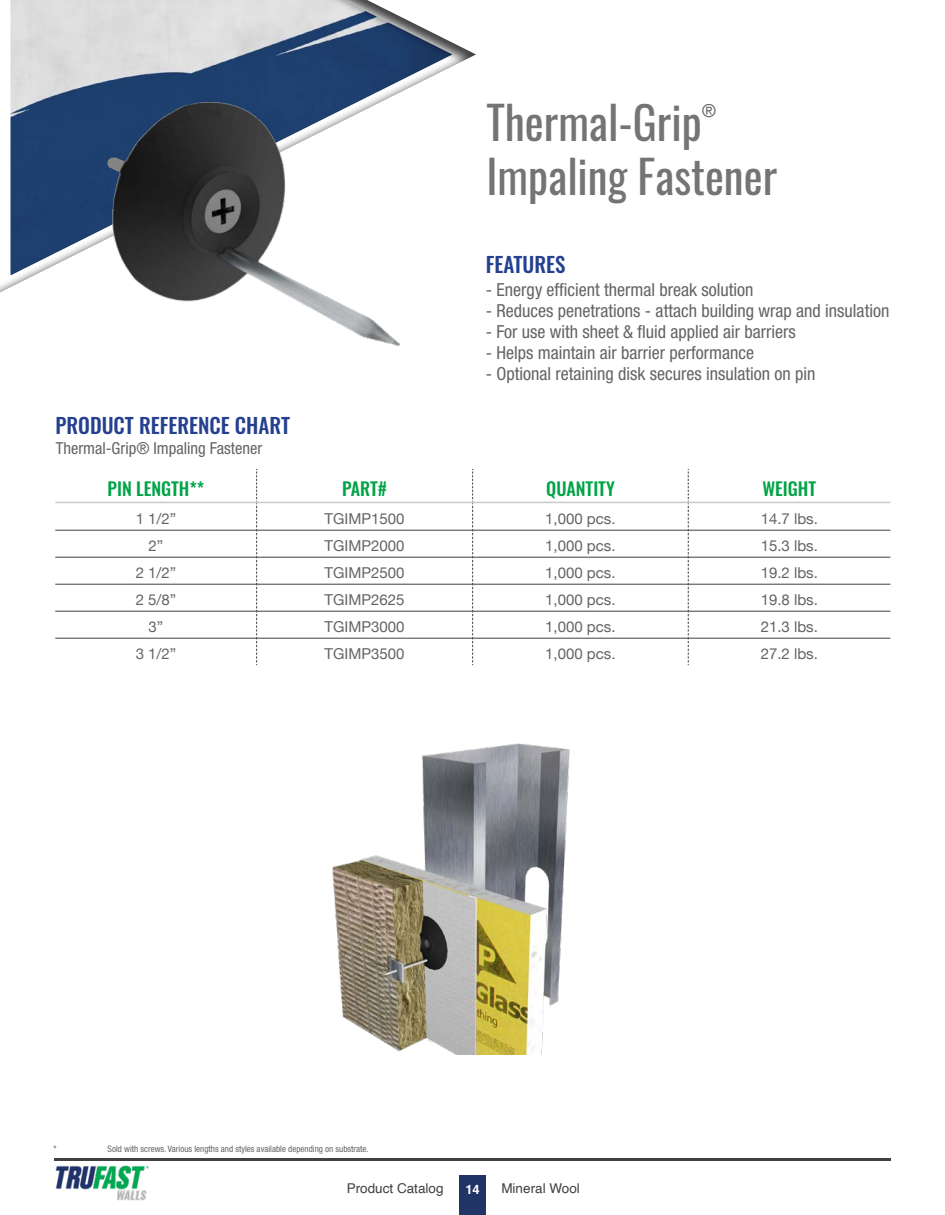
<style>
.page{position:relative;width:945px;height:1215px;background:#fff}
.page>*{position:absolute;margin:0;border:0;box-sizing:border-box;transform-origin:0 0}
.t1{font:45px "Oswald";color:#747474}
.t2{font:500 21px "Oswald";color:#25408f}
.t3{font:condensed 18px "Helvetica Neue LT Std";color:#646464}
.t4{font:500 18px "Oswald";color:#00a346}
.t5{font:condensed 16.5px "Helvetica Neue LT Std";color:#646464}
.t6{font:15px "Helvetica Neue";color:#646464}
.t7{font:13.5px "Helvetica";color:#414042}
.t8{font:700 12.9px "Helvetica";color:#fff}
.t9{font:condensed 9px "Helvetica Neue LT Std";color:#646464}
</style>
<div class="page">
<div style="left:0;top:0;width:479px;height:295px;background:#000;opacity:.75"></div>
<svg style="left:55px;top:531px;width:835px;height:134px"></svg>
<hr style="left:55px;top:530px;width:202px;height:1px;background:#414042">
<hr style="left:257px;top:530px;width:216px;height:1px;background:#414042">
<hr style="left:473px;top:530px;width:215px;height:1px;background:#414042">
<hr style="left:688px;top:530px;width:202px;height:1px;background:#414042">
<hr style="left:55px;top:557px;width:202px;height:1px;background:#414042">
<hr style="left:257px;top:557px;width:216px;height:1px;background:#414042">
<hr style="left:473px;top:557px;width:215px;height:1px;background:#414042">
<hr style="left:688px;top:557px;width:202px;height:1px;background:#414042">
<hr style="left:55px;top:584px;width:202px;height:1px;background:#414042">
<hr style="left:257px;top:584px;width:216px;height:1px;background:#414042">
<hr style="left:473px;top:584px;width:215px;height:1px;background:#414042">
<hr style="left:688px;top:584px;width:202px;height:1px;background:#414042">
<hr style="left:55px;top:611px;width:202px;height:1px;background:#414042">
<hr style="left:257px;top:611px;width:216px;height:1px;background:#414042">
<hr style="left:473px;top:611px;width:215px;height:1px;background:#414042">
<hr style="left:688px;top:611px;width:202px;height:1px;background:#414042">
<hr style="left:55px;top:638px;width:202px;height:1px;background:#414042">
<hr style="left:257px;top:638px;width:216px;height:1px;background:#414042">
<hr style="left:473px;top:638px;width:215px;height:1px;background:#414042">
<hr style="left:688px;top:638px;width:202px;height:1px;background:#414042">
<svg style="left:256px;top:469px;width:1px;height:196px"></svg>
<svg style="left:472px;top:469px;width:1px;height:196px"></svg>
<svg style="left:688px;top:469px;width:1px;height:196px"></svg>
<hr style="left:55px;top:502px;width:202px;height:1px;background:#c9c9c8">
<hr style="left:257px;top:502px;width:216px;height:1px;background:#c9c9c8">
<hr style="left:473px;top:502px;width:215px;height:1px;background:#c9c9c8">
<hr style="left:688px;top:502px;width:202px;height:1px;background:#c9c9c8">
<img style="left:332px;top:743px;width:238px;height:312px">
<img style="left:97px;top:97px;width:324px;height:249px">
<div style="left:459px;top:1176px;width:27px;height:39px;background:#203566"></div>
<hr style="left:54px;top:1158px;width:837px;height:2px;background:#414042">
<img style="left:55px;top:1165px;width:94px;height:36px">
<p class="t1" style="left:486px;top:83px;width:217px">Thermal-Grip</p>
<p class="t3" style="left:702px;top:100px;width:16px">®</p>
<p class="t1" style="left:486px;top:137px;width:292px">Impaling Fastener</p>
<p class="t2" style="left:486px;top:246px;width:81px">FEATURES</p>
<p class="t3" style="left:486px;top:279px;width:269px">- Energy efficient thermal break solution</p>
<p class="t3" style="left:486px;top:300px;width:405px">- Reduces penetrations - attach building wrap and insulation</p>
<p class="t3" style="left:486px;top:321px;width:311px">- For use with sheet &amp; fluid applied air barriers</p>
<p class="t3" style="left:486px;top:342px;width:270px">- Helps maintain air barrier performance</p>
<p class="t3" style="left:486px;top:363px;width:331px">- Optional retaining disk secures insulation on pin</p>
<p class="t2" style="left:55px;top:407px;width:236px">PRODUCT REFERENCE CHART</p>
<p class="t5" style="left:56px;top:439px;width:208px">Thermal-Grip® Impaling Fastener</p>
<p class="t4" style="left:108px;top:473px;width:98px">PIN LENGTH**</p>
<p class="t4" style="left:342px;top:473px;width:47px">PART#</p>
<p class="t4" style="left:546px;top:473px;width:70px">QUANTITY</p>
<p class="t4" style="left:762px;top:473px;width:55px">WEIGHT</p>
<p class="t6" style="left:136px;top:508px;width:42px">1 1/2”</p>
<p class="t6" style="left:325px;top:508px;width:82px">TGIMP1500</p>
<p class="t6" style="left:545px;top:508px;width:72px">1,000 pcs.</p>
<p class="t6" style="left:761px;top:508px;width:59px">14.7 lbs.</p>
<p class="t6" style="left:149px;top:535px;width:16px">2”</p>
<p class="t6" style="left:325px;top:535px;width:82px">TGIMP2000</p>
<p class="t6" style="left:545px;top:535px;width:72px">1,000 pcs.</p>
<p class="t6" style="left:761px;top:535px;width:59px">15.3 lbs.</p>
<p class="t6" style="left:136px;top:562px;width:42px">2 1/2”</p>
<p class="t6" style="left:325px;top:562px;width:82px">TGIMP2500</p>
<p class="t6" style="left:545px;top:562px;width:72px">1,000 pcs.</p>
<p class="t6" style="left:761px;top:562px;width:59px">19.2 lbs.</p>
<p class="t6" style="left:136px;top:589px;width:42px">2 5/8”</p>
<p class="t6" style="left:325px;top:589px;width:82px">TGIMP2625</p>
<p class="t6" style="left:545px;top:589px;width:72px">1,000 pcs.</p>
<p class="t6" style="left:761px;top:589px;width:59px">19.8 lbs.</p>
<p class="t6" style="left:149px;top:616px;width:16px">3”</p>
<p class="t6" style="left:325px;top:616px;width:82px">TGIMP3000</p>
<p class="t6" style="left:545px;top:616px;width:72px">1,000 pcs.</p>
<p class="t6" style="left:761px;top:616px;width:59px">21.3 lbs.</p>
<p class="t6" style="left:136px;top:643px;width:42px">3 1/2”</p>
<p class="t6" style="left:325px;top:643px;width:82px">TGIMP3500</p>
<p class="t6" style="left:545px;top:643px;width:72px">1,000 pcs.</p>
<p class="t6" style="left:761px;top:643px;width:59px">27.2 lbs.</p>
<p class="t9" style="left:54px;top:1143px;width:5px">*</p>
<p class="t9" style="left:108px;top:1143px;width:263px">Sold with screws. Various lengths and styles available depending on substrate.</p>
<p class="t7" style="left:347px;top:1178px;width:98px">Product Catalog</p>
<p class="t8" style="left:465px;top:1179px;width:16px">14</p>
<p class="t7" style="left:501px;top:1178px;width:80px">Mineral Wool</p>
</div>
